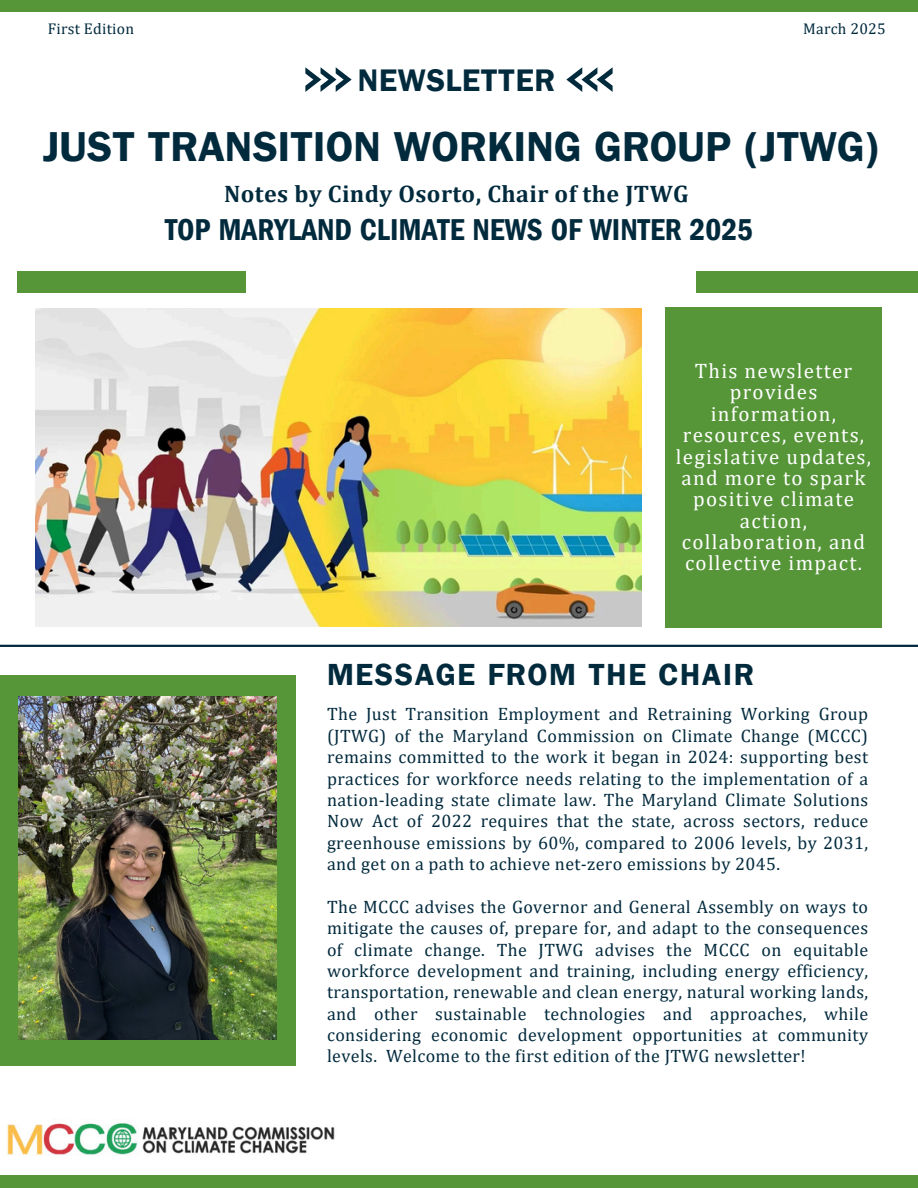
<style>
.page{position:relative;width:918px;height:1188px;background:#fff}
.page>*{position:absolute;margin:0;border:0;box-sizing:border-box;transform-origin:0 0}
.t1{font:42px "Franklin Gothic LT Pro Dm";color:#022a3d}
.t2{font:31.35px "Franklin Gothic LT Pro Dm";letter-spacing:.015em;color:#022a3d}
.t3{font:31.05px "Franklin Gothic LT Pro Dm Cn";color:#022a3d}
.t4{font:30.6px "Franklin Gothic LT Pro Dm";letter-spacing:.05em;color:#022a3d}
.t5{font:700 24px "Cambria";letter-spacing:.015em;color:#022a3d}
.t6{font:21px/21.3px "Cambria";letter-spacing:.06em;color:#fff;text-align:center}
.t7{font:18px/21.3px "Cambria";letter-spacing:.02em;color:#022a3d;text-align:justify}
.t8{font:15.6px "Cambria";letter-spacing:.015em;color:#022a3d}
</style>
<div class="page">
<div style="left:0;top:675px;width:295px;height:390px;background:#569639"></div>
<div style="left:18px;top:271px;width:228px;height:22px;background:#569639"></div>
<div style="left:696px;top:271px;width:222px;height:22px;background:#569639"></div>
<svg style="left:305px;top:67px;width:46px;height:25px"></svg>
<svg style="left:567px;top:67px;width:45px;height:25px"></svg>
<div style="left:0;top:0;width:918px;height:12px;background:#569639"></div>
<div style="left:0;top:1175px;width:918px;height:13px;background:#569639"></div>
<hr style="left:0;top:645px;width:918px;height:2px;background:#022a3d">
<img style="left:19px;top:696px;width:257px;height:344px">
<div style="left:665px;top:307px;width:217px;height:321px;background:#569639"></div>
<img style="left:35px;top:308px;width:607px;height:318px">
<img style="left:7px;top:1123px;width:328px;height:33px">
<p class="t8" style="left:48px;top:19px;width:88px">First Edition</p>
<h4 class="t8" style="left:803px;top:19px;width:84px">March 2025</h4>
<p class="t2" style="left:358px;top:70px;width:199px">NEWSLETTER</p>
<h2 class="t1" style="left:43px;top:132px;width:840px">JUST TRANSITION WORKING GROUP (JTWG)</h2>
<p class="t5" style="left:224px;top:179px;width:466px">Notes by Cindy Osorto, Chair of the JTWG</p>
<h2 class="t3" style="left:165px;top:218px;width:590px">TOP MARYLAND CLIMATE NEWS OF WINTER 2025</h2>
<p class="t6" style="left:676px;top:360px;width:197px">This newsletter provides information, resources, events, legislative updates, and more to spark positive climate action, collaboration, and collective impact.</p>
<p class="t4" style="left:327px;top:664px;width:429px">MESSAGE FROM THE CHAIR</p>
<h1 class="t7" style="left:327px;top:703px;width:543px">The Just Transition Employment and Retraining Working Group (JTWG) of the Maryland Commission on Climate Change (MCCC) remains committed to the work it began in 2024: supporting best practices for workforce needs relating to the implementation of a nation-leading state climate law. The Maryland Climate Solutions Now Act of 2022 requires that the state, across sectors, reduce greenhouse emissions by 60%, compared to 2006 levels, by 2031, and get on a path to achieve net-zero emissions by 2045.</h1>
<h3 class="t7" style="left:327px;top:896px;width:543px">The MCCC advises the Governor and General Assembly on ways to mitigate the causes of, prepare for, and adapt to the consequences of climate change. The JTWG advises the MCCC on equitable workforce development and training, including energy efficiency, transportation, renewable and clean energy, natural working lands, and other sustainable technologies and approaches, while considering economic development opportunities at community levels. Welcome to the first edition of the JTWG newsletter!</h3>
</div>
